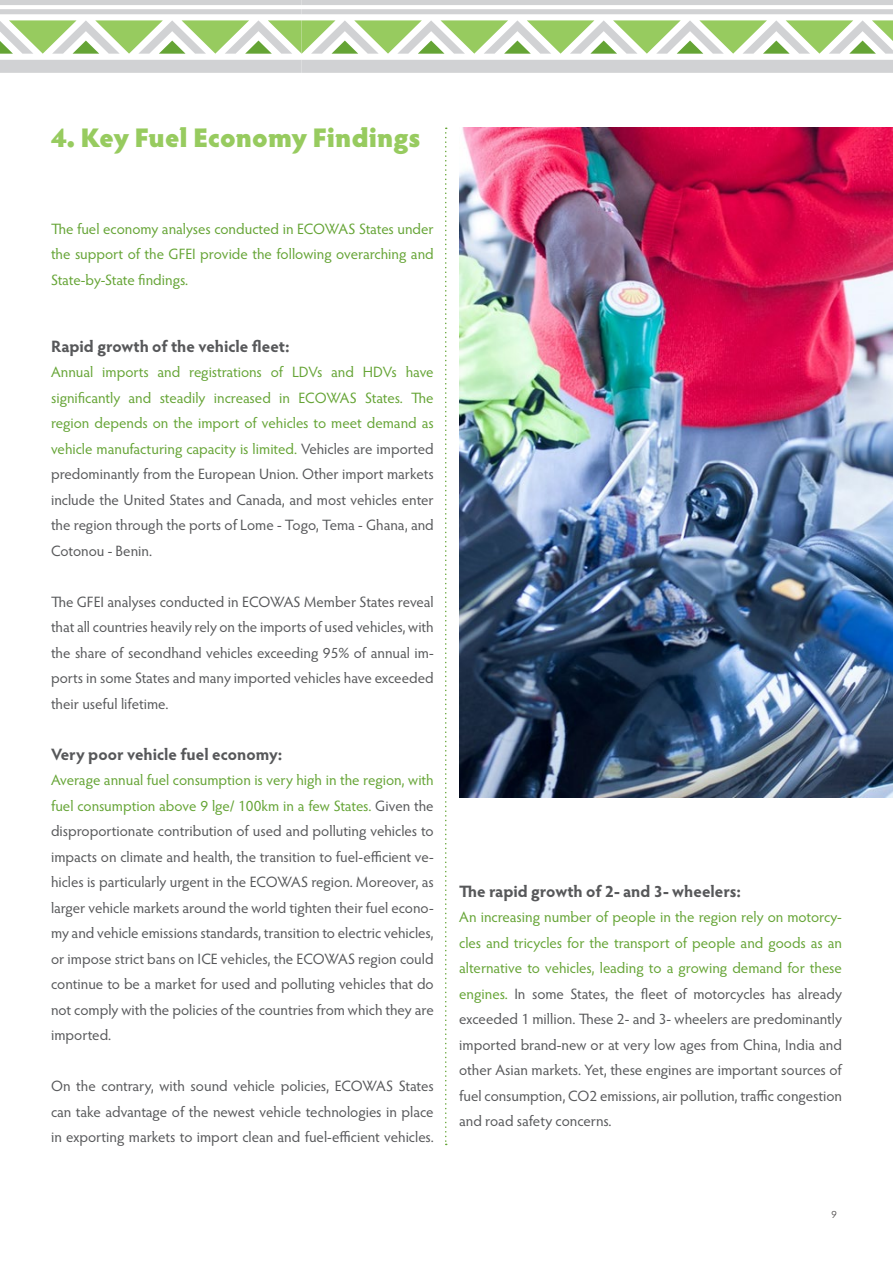
<style>
.page{position:relative;width:893px;height:1263px;background:#fff}
.page>*{position:absolute;margin:0;border:0;box-sizing:border-box;transform-origin:0 0}
.Sub_Header{font:900 27px "Hypatia Sans Pro";color:#97cb5f}
.Body_Text_Header{font:700 16.5px "Hypatia Sans Pro";color:#57585a}
.Body_Text{font:15px/25.5px "Hypatia Sans Pro";color:#57585a;text-align:justify}
.Body_Text-2{font:15px/25.5px "Hypatia Sans Pro";color:#65a435;text-align:justify}
.t1{font:300 10.5px "Hypatia Sans Pro";color:#231f20}
.s1{color:#65a435}
</style>
<div class="page">
<svg style="left:0;top:0;width:893px;height:14px"></svg>
<div style="left:0;top:60px;width:893px;height:13px;background:#d1d2d4"></div>
<svg style="left:0;top:20px;width:893px;height:34px"></svg>
<svg style="left:445px;top:128px;width:2px;height:1017px"></svg>
<img style="left:459px;top:128px;width:434px;height:670px">
<p class="Sub_Header" style="left:51px;top:118px;width:371px">4. Key Fuel Economy Findings</p>
<p class="Body_Text-2" style="left:51px;top:215px;width:384px">The fuel economy analyses conducted in ECOWAS States under the support of the GFEI provide the following overarching and State-by-State findings.</p>
<p class="Body_Text_Header" style="left:51px;top:334px;width:240px">Rapid growth of the vehicle fleet:</p>
<p class="Body_Text" style="left:51px;top:359px;width:384px"><span class="s1">Annual imports and registrations of LDVs and HDVs have significantly and steadily increased in ECOWAS States. The region depends on the import of vehicles to meet demand as vehicle manufacturing capacity is limited.</span> Vehicles are imported predominantly from the European Union. Other import markets include the United States and Canada, and most vehicles enter the region through the ports of Lome - Togo, Tema - Ghana, and Cotonou - Benin.</p>
<p class="Body_Text" style="left:51px;top:588px;width:384px">The GFEI analyses conducted in ECOWAS Member States reveal that all countries heavily rely on the imports of used vehicles, with the share of secondhand vehicles exceeding 95% of annual im&shy;ports in some States and many imported vehicles have exceeded their useful lifetime.</p>
<p class="Body_Text_Header" style="left:51px;top:742px;width:233px">Very poor vehicle fuel economy:</p>
<p class="Body_Text" style="left:51px;top:767px;width:384px"><span class="s1">Average annual fuel consumption is very high in the region, with fuel consumption above 9 lge/ 100km in a few States.</span> Given the disproportionate contribution of used and polluting vehicles to impacts on climate and health, the transition to fuel-efficient ve&shy;hicles is particularly urgent in the ECOWAS region. Moreover, as larger vehicle markets around the world tighten their fuel econo&shy;my and vehicle emissions standards, transition to electric vehicles, or impose strict bans on ICE vehicles, the ECOWAS region could continue to be a market for used and polluting vehicles that do not comply with the policies of the countries from which they are imported.</p>
<p class="Body_Text" style="left:51px;top:1073px;width:384px">On the contrary, with sound vehicle policies, ECOWAS States can take advantage of the newest vehicle technologies in place in exporting markets to import clean and fuel-efficient vehicles.</p>
<p class="Body_Text_Header" style="left:459px;top:879px;width:283px">The rapid growth of 2- and 3- wheelers:</p>
<p class="Body_Text" style="left:459px;top:904px;width:384px"><span class="s1">An increasing number of people in the region rely on motorcy&shy;cles and tricycles for the transport of people and goods as an alternative to vehicles, leading to a growing demand for these engines.</span> In some States, the fleet of motorcycles has already exceeded 1 million. These 2- and 3- wheelers are predominantly imported brand-new or at very low ages from China, India and other Asian markets. Yet, these engines are important sources of fuel consumption, CO2 emissions, air pollution, traffic congestion and road safety concerns.</p>
<p class="t1" style="left:831px;top:1207px;width:7px">9</p>
</div>
